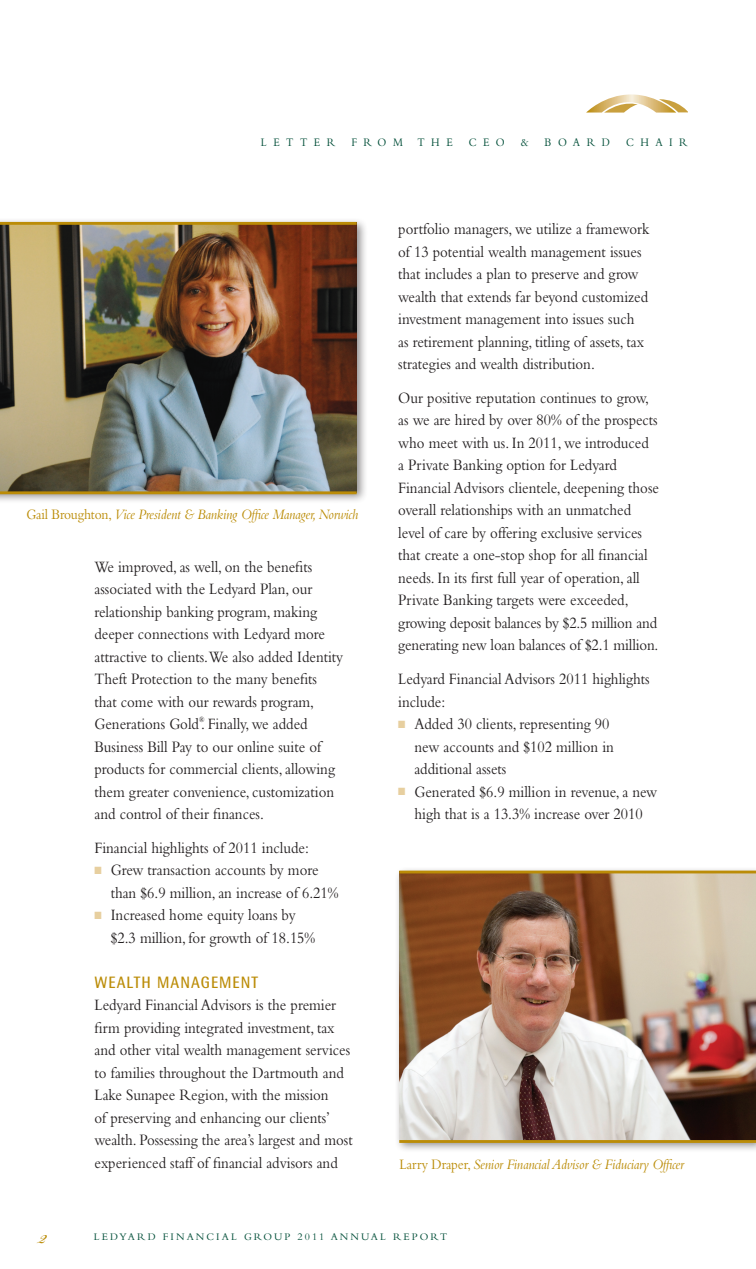
<style>
.page{position:relative;width:756px;height:1269px;background:#fff}
.page>*{position:absolute;margin:0;border:0;box-sizing:border-box;transform-origin:0 0}
.t1{font:30px "Bickham Script MM Alt I 400";color:#bb8c07}
.body_copy{font:16.5px/22.5px "Bembo";color:#231f20;scale:.9 1}
.Sunbheads{font:700 16.5px "Rotis Semi Sans";letter-spacing:.07em;color:#bb8c07;scale:.9 1}
.captions{font:italic 15px "Bembo";letter-spacing:-.01em;color:#bb8c07;scale:.9 1}
.t2{font:12px "Bembo";letter-spacing:.6em;color:#004e38;scale:.9 1}
.t3{font:10.5px "Bembo";letter-spacing:.2em;color:#004e38}
.body_copy-2{font:7.8px "Bembo";color:#231f20;scale:.9 1}
.s1{font-style:normal}
.s2{color:#e7cf9f}
</style>
<div class="page">
<svg style="left:586px;top:94px;width:102px;height:19px"></svg>
<div style="left:394px;top:866px;width:362px;height:287px;background:#231f20;opacity:.5"></div>
<img style="left:399px;top:873px;width:357px;height:267px">
<hr style="left:399px;top:871px;width:357px;height:2px;background:#bb8c07">
<hr style="left:399px;top:1140px;width:357px;height:3px;background:#bb8c07">
<div style="left:0;top:218px;width:368px;height:286px;background:#231f20;opacity:.5"></div>
<img style="left:0;top:225px;width:357px;height:266px">
<hr style="left:0;top:222px;width:357px;height:3px;background:#bb8c07">
<hr style="left:0;top:491px;width:357px;height:3px;background:#bb8c07">
<p class="t2" style="left:261px;top:135px;width:84px">LETTER</p>
<p class="t2" style="left:351px;top:135px;width:114px">FROM THE</p>
<p class="t2" style="left:469px;top:135px;width:42px">CEO</p>
<p class="t2" style="left:521px;top:135px;width:10px">&amp;</p>
<p class="t2" style="left:545px;top:135px;width:74px">BOARD</p>
<p class="t2" style="left:626px;top:135px;width:70px">CHAIR</p>
<p class="captions" style="left:26px;top:505px;width:370px"><span class="s1">Gail Broughton,</span> Vice President &amp; Banking Office Manager, Norwich</p>
<p class="body_copy" style="left:94px;top:555px;width:278px">We improved, as well, on the benefits associated with the Ledyard Plan, our relationship banking program, making deeper connections with Ledyard more attractive to clients.We also added Identity Theft Protection to the many benefits that come with our rewards program, Generations Gold. Finally, we added</p>
<p class="body_copy-2" style="left:199px;top:715px;width:7px">®</p>
<p class="body_copy" style="left:94px;top:735px;width:269px">Business Bill Pay to our online suite of products for commercial clients, allowing them greater convenience, customization and control of their finances.</p>
<p class="body_copy" style="left:94px;top:836px;width:240px">Financial highlights of 2011 include:</p>
<p class="body_copy" style="left:111px;top:859px;width:255px;text-indent:-16px"><span class="s2">■</span> Grew transaction accounts by more than $6.9 million, an increase of 6.21%</p>
<p class="body_copy" style="left:111px;top:904px;width:229px;text-indent:-16px"><span class="s2">■</span> Increased home equity loans by $2.3 million, for growth of 18.15%</p>
<p class="Sunbheads" style="left:94px;top:972px;width:183px">WEALTH MANAGEMENT</p>
<p class="body_copy" style="left:94px;top:994px;width:289px">Ledyard Financial Advisors is the premier firm providing integrated investment, tax and other vital wealth management services to families throughout the Dartmouth and Lake Sunapee Region, with the mission<br>of preserving and enhancing our clients’ wealth. Possessing the area’s largest and most experienced staff of financial advisors and</p>
<p class="body_copy" style="left:398px;top:217px;width:281px">portfolio managers, we utilize a framework of 13 potential wealth management issues that includes a plan to preserve and grow wealth that extends far beyond customized investment management into issues such<br>as retirement planning, titling of assets, tax strategies and wealth distribution.</p>
<p class="body_copy" style="left:398px;top:386px;width:291px">Our positive reputation continues to grow, as we are hired by over 80% of the prospects who meet with us. In 2011, we introduced<br>a Private Banking option for Ledyard Financial Advisors clientele, deepening those overall relationships with an unmatched level of care by offering exclusive services that create a one-stop shop for all financial needs. In its first full year of operation, all Private Banking targets were exceeded, growing deposit balances by $2.5 million and generating new loan balances of $2.1 million.</p>
<p class="body_copy" style="left:398px;top:667px;width:281px">Ledyard Financial Advisors 2011 highlights include:</p>
<p class="body_copy" style="left:414px;top:712px;width:223px;text-indent:-16px"><span class="s2">■</span> Added 30 clients, representing 90 new accounts and $102 million in additional assets</p>
<p class="body_copy" style="left:398px;top:780px;width:289px;text-align:center"><span class="s2">■</span> Generated $6.9 million in revenue, a new high that is a 13.3% increase over 2010</p>
<p class="captions" style="left:400px;top:1155px;width:317px"><span class="s1">Larry Draper,</span> Senior Financial Advisor &amp; Fiduciary Officer</p>
<p class="t1" style="left:39px;top:1215px;width:9px">2</p>
<p class="t3" style="left:94px;top:1230px;width:355px">LEDYARD FINANCIAL GROUP 2011 ANNUAL REPORT</p>
</div>
